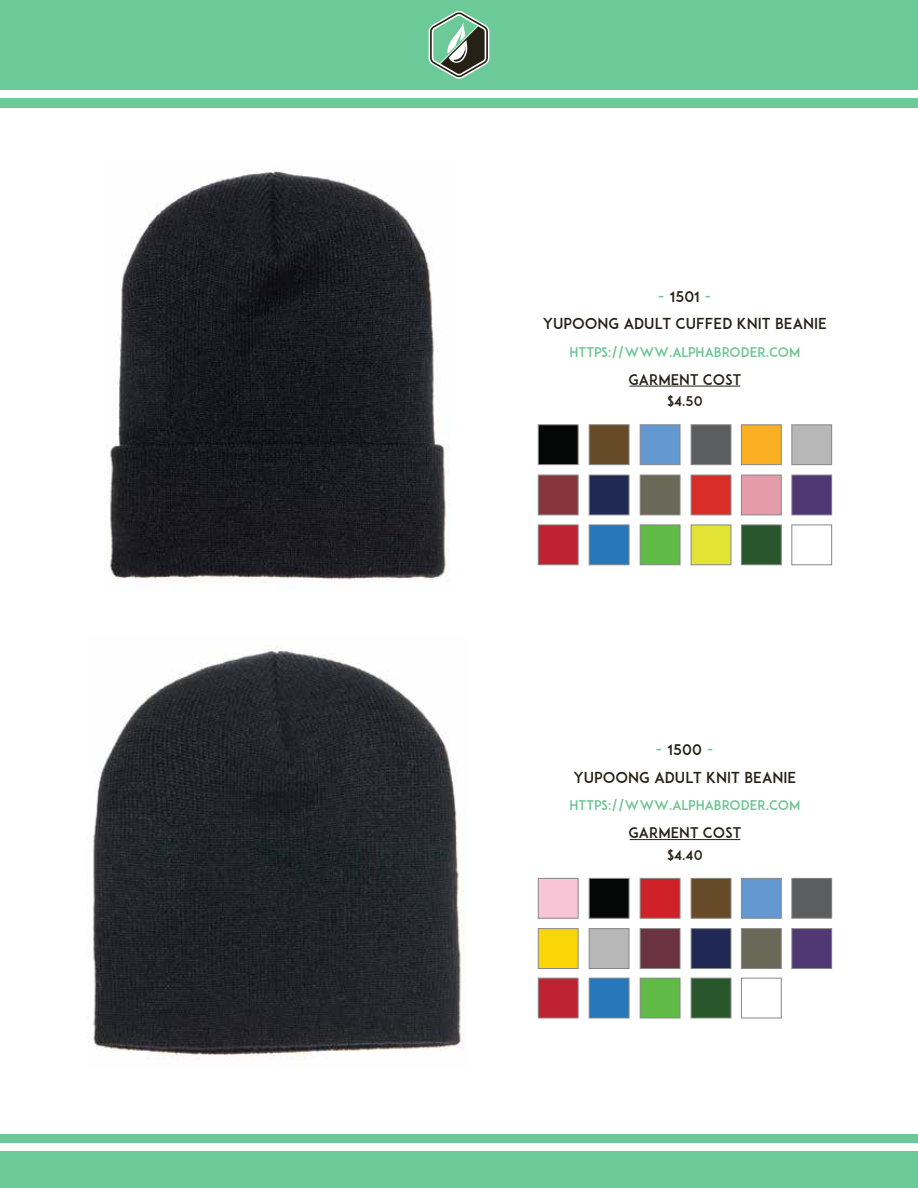
<style>
.page{position:relative;width:918px;height:1188px;background:#fff}
.page>*{position:absolute;margin:0;border:0;box-sizing:border-box;transform-origin:0 0}
.t1{font:15px "ADAM.CGPRO";color:#262015}
.t2{font:14.55px "ADAM.CGPRO";color:#262015}
.t3{font:13.2px "ADAM.CGPRO";color:#6ec393}
.t4{font:13.2px "ADAM.CGPRO";color:#262015}
.s1{color:#6ec393}
</style>
<div class="page">
<div style="left:0;top:1134px;width:918px;height:9px;background:#6cca98"></div>
<div style="left:0;top:1152px;width:918px;height:36px;background:#6cca98"></div>
<div style="left:0;top:0;width:918px;height:89px;background:#6cca98"></div>
<div style="left:0;top:98px;width:918px;height:10px;background:#6cca98"></div>
<svg style="left:429px;top:11px;width:60px;height:68px"></svg>
<hr style="left:630px;top:839px;width:110px;height:1px;background:#262015">
<div style="left:792px;top:878px;width:40px;height:40px;background:#5b5d5e"></div>
<div style="left:538px;top:878px;width:40px;height:40px;background:#f9c4d6;border:1px solid #878787"></div>
<div style="left:589px;top:878px;width:40px;height:40px;background:#050606;border:1px solid #878787"></div>
<div style="left:640px;top:878px;width:40px;height:40px;background:#cf2228;border:1px solid #878787"></div>
<div style="left:691px;top:878px;width:40px;height:40px;background:#674a28;border:1px solid #878787"></div>
<div style="left:741px;top:878px;width:40px;height:40px;background:#6498d1;border:1px solid #878787"></div>
<div style="left:792px;top:878px;width:40px;height:40px;border:1px solid #878787"></div>
<div style="left:792px;top:929px;width:40px;height:39px;background:#4f3874"></div>
<div style="left:538px;top:928px;width:40px;height:41px;background:#fbd606;border:1px solid #878787"></div>
<div style="left:589px;top:928px;width:40px;height:41px;background:#b7b7b8;border:1px solid #878787"></div>
<div style="left:640px;top:928px;width:40px;height:41px;background:#6b323f;border:1px solid #878787"></div>
<div style="left:691px;top:928px;width:40px;height:41px;background:#1f2953;border:1px solid #878787"></div>
<div style="left:741px;top:928px;width:40px;height:41px;background:#6a6856;border:1px solid #878787"></div>
<div style="left:538px;top:978px;width:40px;height:40px;background:#be2233;border:1px solid #878787"></div>
<div style="left:589px;top:978px;width:40px;height:40px;background:#2777bb;border:1px solid #878787"></div>
<div style="left:640px;top:978px;width:40px;height:40px;background:#60bb46;border:1px solid #878787"></div>
<div style="left:691px;top:978px;width:40px;height:40px;background:#29572b;border:1px solid #878787"></div>
<div style="left:741px;top:978px;width:40px;height:40px;background:#fff;border:1px solid #878787"></div>
<div style="left:792px;top:928px;width:40px;height:41px;border:1px solid #878787"></div>
<img style="left:93px;top:647px;width:372px;height:412px">
<hr style="left:630px;top:386px;width:110px;height:1px;background:#262015">
<div style="left:792px;top:425px;width:40px;height:40px;background:#b7b7b8"></div>
<div style="left:538px;top:425px;width:40px;height:40px;background:#050606;border:1px solid #878787"></div>
<div style="left:589px;top:425px;width:40px;height:40px;background:#674a28;border:1px solid #878787"></div>
<div style="left:640px;top:425px;width:40px;height:40px;background:#6498d1;border:1px solid #878787"></div>
<div style="left:691px;top:425px;width:40px;height:40px;background:#5b5d5e;border:1px solid #878787"></div>
<div style="left:741px;top:425px;width:40px;height:40px;background:#fab022;border:1px solid #878787"></div>
<div style="left:792px;top:425px;width:40px;height:40px;border:1px solid #878787"></div>
<div style="left:792px;top:475px;width:40px;height:40px;background:#4f3874"></div>
<div style="left:538px;top:475px;width:40px;height:40px;background:#88363d;border:1px solid #878787"></div>
<div style="left:589px;top:475px;width:40px;height:40px;background:#1f2953;border:1px solid #878787"></div>
<div style="left:640px;top:475px;width:40px;height:40px;background:#6a6856;border:1px solid #878787"></div>
<div style="left:691px;top:475px;width:40px;height:40px;background:#d92d27;border:1px solid #878787"></div>
<div style="left:741px;top:475px;width:40px;height:40px;background:#e49ca9;border:1px solid #878787"></div>
<div style="left:792px;top:475px;width:40px;height:40px;border:1px solid #878787"></div>
<div style="left:538px;top:525px;width:40px;height:40px;background:#be2233;border:1px solid #878787"></div>
<div style="left:589px;top:525px;width:40px;height:40px;background:#2777bb;border:1px solid #878787"></div>
<div style="left:640px;top:525px;width:40px;height:40px;background:#60bb46;border:1px solid #878787"></div>
<div style="left:691px;top:525px;width:40px;height:40px;background:#e1e434;border:1px solid #878787"></div>
<div style="left:741px;top:525px;width:40px;height:40px;background:#29572b;border:1px solid #878787"></div>
<div style="left:792px;top:525px;width:40px;height:40px;border:1px solid #878787"></div>
<img style="left:104px;top:169px;width:346px;height:413px">
<p class="t2" style="left:658px;top:287px;width:55px"><span class="s1">-</span> 1501 <span class="s1">-</span></p>
<p class="t1" style="left:543px;top:315px;width:285px">YUPOONG ADULT CUFFED KNIT BEANIE</p>
<p class="t3" style="left:569px;top:344px;width:233px">HTTPS://WWW.ALPHABRODER.COM</p>
<p class="t2" style="left:629px;top:370px;width:114px">GARMENT COST</p>
<p class="t4" style="left:667px;top:394px;width:37px">$4.50</p>
<p class="t2" style="left:656px;top:741px;width:59px"><span class="s1">-</span> 1500 <span class="s1">-</span></p>
<p class="t1" style="left:574px;top:768px;width:224px">YUPOONG ADULT KNIT BEANIE</p>
<p class="t3" style="left:569px;top:798px;width:233px">HTTPS://WWW.ALPHABRODER.COM</p>
<p class="t2" style="left:629px;top:824px;width:114px">GARMENT COST</p>
<p class="t4" style="left:667px;top:847px;width:37px">$4.40</p>
</div>
